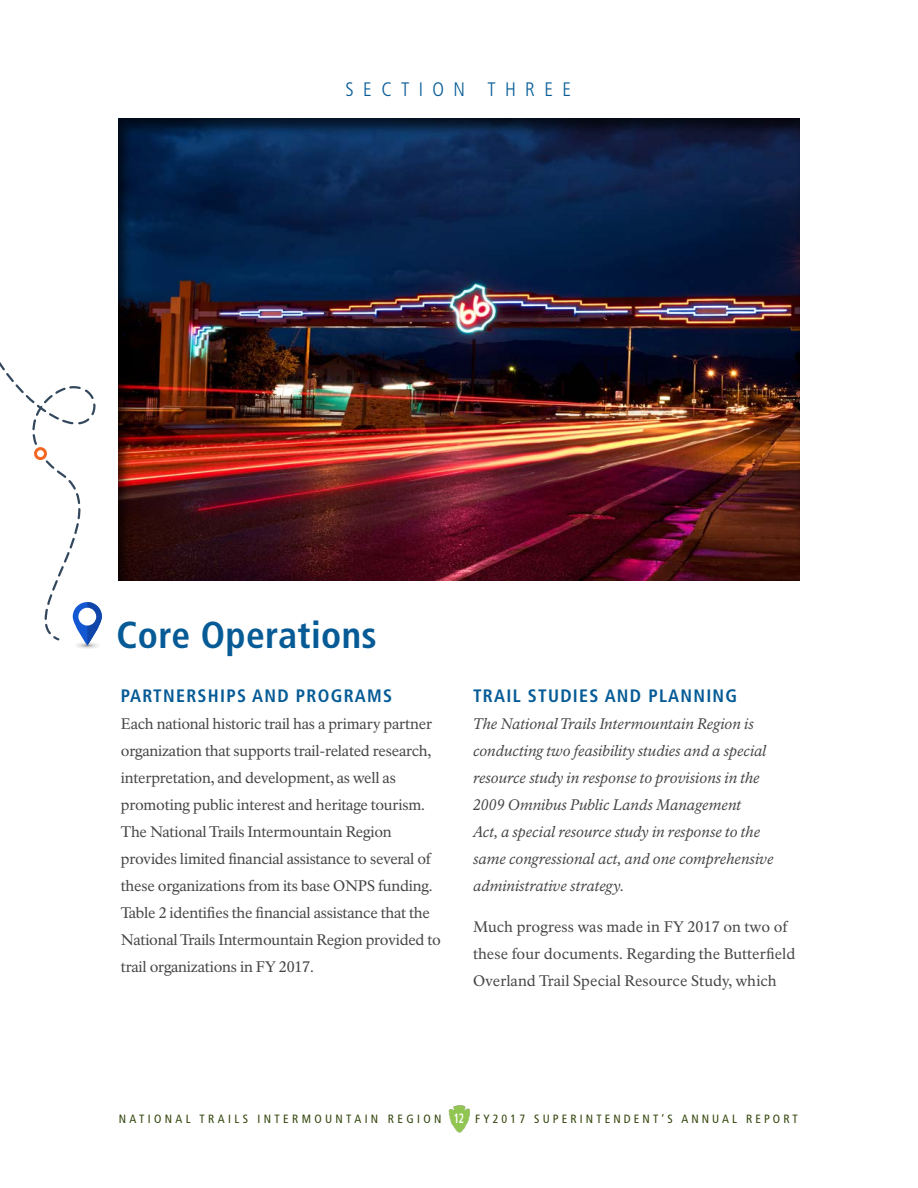
<style>
.page{position:relative;width:918px;height:1188px;background:#fff}
.page>*{position:absolute;margin:0;border:0;box-sizing:border-box;transform-origin:0 0}
.t1{font:700 condensed 37.5px "Frutiger LT Std";letter-spacing:.01em;color:#065b96}
.DSC_heading_1{font:300 condensed 19.5px "Frutiger LT Std";letter-spacing:.48em;color:#065b96}
.t2{font:700 condensed 18px "Frutiger LT Std";letter-spacing:.07em;color:#065b96}
.Body_Text{font:15px/27px "NPS Rawlinson OT";letter-spacing:-.01em;color:#454545}
.Section_Summary{font:italic 15px/27px "NPS Rawlinson OT";color:#454545}
.t3{font:condensed 12px "Frutiger LT Std";letter-spacing:.26em;color:#34460d}
.s1{font-weight:700;font-size:13.5px;color:#fff}
</style>
<div class="page">
<img style="left:449px;top:1105px;width:21px;height:28px">
<svg style="left:0;top:362px;width:102px;height:287px"></svg>
<div style="left:36px;top:449px;width:9px;height:10px;background:#fff;border-radius:50%"></div>
<div style="left:34px;top:447px;width:13px;height:13px;border:3px solid #f36822;border-radius:50%"></div>
<div style="left:117px;top:117px;width:683px;height:465px;background:#231f20;opacity:.75"></div>
<p class="DSC_heading_1" style="left:346px;top:78px;width:227px">SECTION THREE</p>
<h1 class="t1" style="left:117px;top:612px;width:262px">Core Operations</h1>
<h2 class="t2" style="left:121px;top:685px;width:273px">PARTNERSHIPS AND PROGRAMS</h2>
<p class="Body_Text" style="left:121px;top:711px;width:322px">Each national historic trail has a primary partner organization that supports trail-related research, interpretation, and development, as well as promoting public interest and heritage tourism.<br>The National Trails Intermountain Region provides limited financial assistance to several of these organizations from its base ONPS funding.<br>Table 2 identifies the financial assistance that the National Trails Intermountain Region provided to trail organizations in FY 2017.</p>
<h2 class="t2" style="left:473px;top:685px;width:266px">TRAIL STUDIES AND PLANNING</h2>
<p class="Section_Summary" style="left:473px;top:711px;width:302px">The National Trails Intermountain Region is conducting two feasibility studies and a special resource study in response to provisions in the 2009 Omnibus Public Lands Management<br>Act, a special resource study in response to the same congressional act, and one comprehensive administrative strategy.</p>
<p class="Body_Text" style="left:473px;top:913px;width:324px">Much progress was made in FY 2017 on two of these four documents. Regarding the Butterfield<br>Overland Trail Special Resource Study, which</p>
<p class="t3" style="left:119px;top:1112px;width:680px">NATIONAL TRAILS INTERMOUNTAIN REGION <span class="s1">12</span> FY2017 SUPERINTENDENT’S ANNUAL REPORT</p>
</div>
